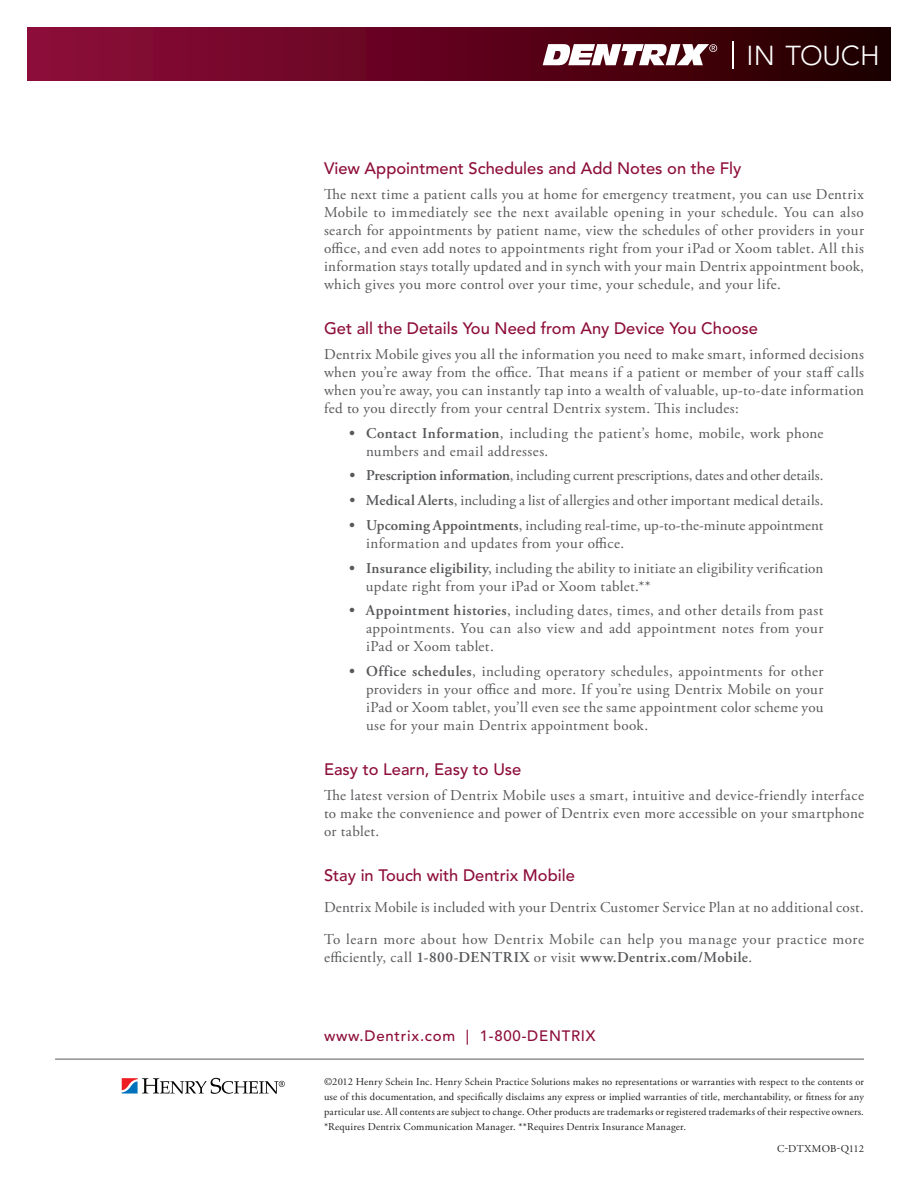
<style>
.page{position:relative;width:918px;height:1188px;background:#fff}
.page>*{position:absolute;margin:0;border:0;box-sizing:border-box;transform-origin:0 0}
.t1{font:300 27.15px "Avenir LT Std";color:#fff}
.t2{font:500 16.5px "Avenir LT Std";color:#8d0d3a}
.t3{font:15px/18px "Adobe Garamond Pro";letter-spacing:.02em;color:#57585a;text-align:justify}
.t4{font:15px "Adobe Garamond Pro";letter-spacing:-.005em;color:#57585a}
.t5{font:600 15px "Adobe Garamond Pro";letter-spacing:.035em;color:#57585a}
.t6{font:500 15px "Avenir LT Std";letter-spacing:.05em;color:#8d0d3a}
.t7{font:10.5px/15px "Adobe Garamond Pro";letter-spacing:.02em;color:#231f20;text-align:justify}
.s1{font-weight:600}
.s2{font-weight:400}
</style>
<div class="page">
<hr style="left:55px;top:1059px;width:809px;height:1px;background:#57585a">
<svg style="left:122px;top:1078px;width:163px;height:16px"></svg>
<div style="left:27px;top:27px;width:864px;height:54px;background:linear-gradient(to right,#920b3b,#260000)"></div>
<svg style="left:543px;top:44px;width:174px;height:21px"></svg>
<svg style="left:732px;top:41px;width:1px;height:28px"></svg>
<h1 class="t1" style="left:746px;top:40px;width:135px">IN TOUCH</h1>
<p class="t2" style="left:324px;top:159px;width:419px">View Appointment Schedules and Add Notes on the Fly</p>
<p class="t3" style="left:324px;top:186px;width:542px">The next time a patient calls you at home for emergency treatment, you can use Dentrix Mobile to immediately see the next available opening in your schedule. You can also search for appointments by patient name, view the schedules of other providers in your office, and even add notes to appointments right from your iPad or Xoom tablet. All this information stays totally updated and in synch with your main Dentrix appointment book, which gives you more control over your time, your schedule, and your life.</p>
<p class="t2" style="left:324px;top:319px;width:436px">Get all the Details You Need from Any Device You Choose</p>
<p class="t3" style="left:324px;top:346px;width:542px">Dentrix Mobile gives you all the information you need to make smart, informed decisions when you’re away from the office. That means if a patient or member of your staff calls when you’re away, you can instantly tap into a wealth of valuable, up-to-date information fed to you directly from your central Dentrix system. This includes:</p>
<p class="t3" style="left:366px;top:425px;width:459px;text-indent:-17px"><span class="s1">• Contact Information</span>, including the patient’s home, mobile, work phone numbers and email addresses.</p>
<p class="t4" style="left:350px;top:467px;width:475px"><span class="s1">• Prescription information</span>, including current prescriptions, dates and other details.</p>
<p class="t3" style="left:349px;top:492px;width:476px"><span class="s1">• Medical Alerts</span>, including a list of allergies and other important medical details.</p>
<p class="t3" style="left:366px;top:517px;width:459px;text-indent:-17px"><span class="s1">• Upcoming Appointments</span>, including real-time, up-to-the-minute appointment information and updates from your office.</p>
<p class="t3" style="left:366px;top:560px;width:459px;text-indent:-17px"><span class="s1">• Insurance eligibility</span>, including the ability to initiate an eligibility verification update right from your iPad or Xoom tablet.**</p>
<p class="t3" style="left:366px;top:602px;width:459px;text-indent:-17px"><span class="s1">• Appointment histories</span>, including dates, times, and other details from past appointments. You can also view and add appointment notes from your iPad or Xoom tablet.</p>
<p class="t3" style="left:366px;top:663px;width:459px;text-indent:-17px"><span class="s1">• Office schedules</span>, including operatory schedules, appointments for other providers in your office and more. If you’re using Dentrix Mobile on your iPad or Xoom tablet, you’ll even see the same appointment color scheme you use for your main Dentrix appointment book.</p>
<p class="t2" style="left:324px;top:760px;width:199px">Easy to Learn, Easy to Use</p>
<p class="t3" style="left:324px;top:787px;width:542px">The latest version of Dentrix Mobile uses a smart, intuitive and device-friendly interface to make the convenience and power of Dentrix even more accessible on your smartphone or tablet.</p>
<p class="t2" style="left:324px;top:866px;width:252px">Stay in Touch with Dentrix Mobile</p>
<p class="t3" style="left:324px;top:893px;width:542px;line-height:31.5px">Dentrix Mobile is included with your Dentrix Customer Service Plan at no additional cost.<br>To learn more about how Dentrix Mobile can help you manage your practice more</p>
<p class="t5" style="left:324px;top:949px;width:430px"><span class="s2">efficiently, call</span> 1-800-DENTRIX <span class="s2">or visit</span> www.Dentrix.com/Mobile<span class="s2">.</span></p>
<p class="t6" style="left:324px;top:1027px;width:273px">www.Dentrix.com | 1-800-DENTRIX</p>
<p class="t7" style="left:324px;top:1075px;width:541px">©2012 Henry Schein Inc. Henry Schein Practice Solutions makes no representations or warranties with respect to the contents or use of this documentation, and specifically disclaims any express or implied warranties of title, merchantability, or fitness for any particular use. All contents are subject to change. Other products are trademarks or registered trademarks of their respective owners. *Requires Dentrix Communication Manager. **Requires Dentrix Insurance Manager.</p>
<p class="t7" style="left:777px;top:1141px;width:88px">C-DTXMOB-q112</p>
</div>
